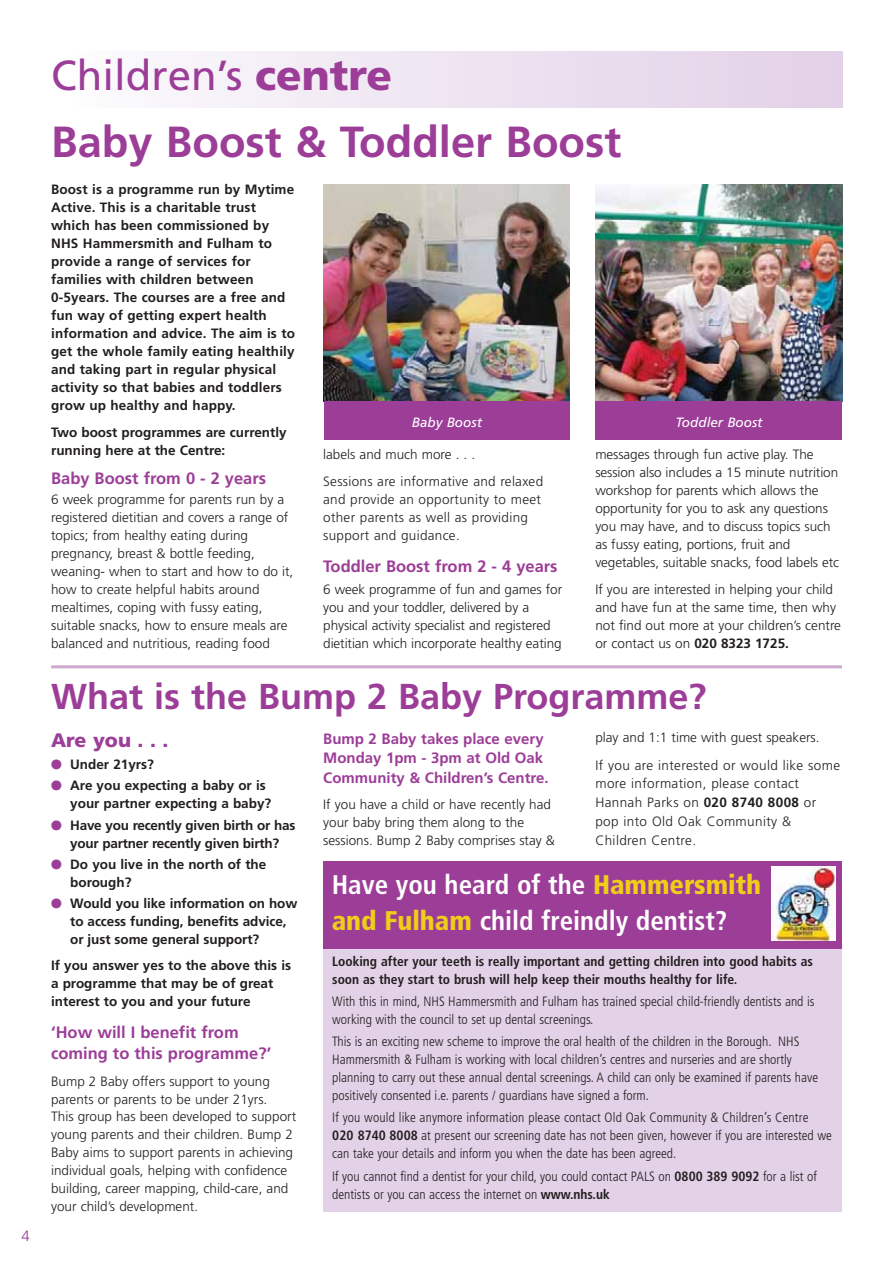
<style>
.page{position:relative;width:893px;height:1263px;background:#fff}
.page>*{position:absolute;margin:0;border:0;box-sizing:border-box;transform-origin:0 0}
.t1{font:700 43.5px "Frutiger";color:#9c3d97}
.t2{font:42px "Frutiger";color:#9c3d97}
.t3{font:700 36px "Frutiger";color:#9c3d97}
.t4{font:700 condensed 27px/36px "Frutiger";color:#fff}
.t5{font:900 19.5px "Frutiger";color:#9c3d97}
.t6{font:700 16.5px/21px "Frutiger";color:#9c3d97}
.t7{font:700 15px/19.5px "Frutiger";color:#9c3d97}
.t8{font:300 15px "Frutiger";color:#9c3d97}
.t9{font:300 13.5px/18px "Frutiger";color:#221e1f}
.t10{font:300 condensed 13.5px/18px "Frutiger";color:#221e1f}
.t11{font:700 13.5px/18px "Frutiger";color:#221e1f}
.t12{font:700 condensed 13.5px/18px "Frutiger";color:#221e1f}
.t13{font:300 13.5px/18px "Frutiger";letter-spacing:.02em;color:#221e1f}
.t14{font:300 13.5px/18.8px "Frutiger";letter-spacing:.03em;color:#221e1f}
.t15{font:italic 13.5px "Frutiger";color:#fff}
.s1{font-weight:900}
.s2{font-weight:700}
.s3{color:#9c3d97}
.s4{font-weight:900;color:#efce1a}
</style>
<div class="page">
<hr style="left:51px;top:665px;width:791px;height:3px;background:#cda9cf">
<img style="left:323px;top:184px;width:247px;height:218px">
<div style="left:51px;top:51px;width:791px;height:56px;background:linear-gradient(to right,#fcfcfe,#e2d0e6)"></div>
<div style="left:323px;top:946px;width:519px;height:266px;background:#e3d1e7"></div>
<div style="left:323px;top:861px;width:519px;height:88px;background:#9c3d97"></div>
<img style="left:771px;top:867px;width:64px;height:74px">
<img style="left:595px;top:184px;width:247px;height:218px">
<div style="left:324px;top:402px;width:246px;height:38px;background:#9c3d97"></div>
<div style="left:595px;top:402px;width:247px;height:38px;background:#9c3d97"></div>
<p class="t8" style="left:21px;top:1230px;width:10px">4</p>
<h2 class="t2" style="left:51px;top:59px;width:342px">Children’s <span class="s1">centre</span></h2>
<h1 class="t1" style="left:51px;top:125px;width:572px">Baby Boost &amp; Toddler Boost</h1>
<p class="t11" style="left:51px;top:182px;width:245px">Boost is a programme run by Mytime Active. This is a charitable trust which has been commissioned by NHS Hammersmith and Fulham to provide a range of services for families with children between 0-5years. The courses are a free and fun way of getting expert health information and advice. The aim is to get the whole family eating healthily and taking part in regular physical activity so that babies and toddlers grow up healthy and happy.</p>
<p class="t11" style="left:51px;top:424px;width:237px">Two boost programmes are currently running here at the Centre:</p>
<p class="t6" style="left:51px;top:469px;width:217px">Baby Boost from 0 - 2 years</p>
<p class="t9" style="left:51px;top:492px;width:244px">6 week programme for parents run by a registered dietitian and covers a range of topics; from healthy eating during pregnancy, breast &amp; bottle feeding, weaning- when to start and how to do it, how to create helpful habits around mealtimes, coping with fussy eating, suitable snacks, how to ensure meals are balanced and nutritious, reading food</p>
<p class="t15" style="left:412px;top:417px;width:72px">Baby Boost</p>
<p class="t15" style="left:675px;top:417px;width:89px">Toddler Boost</p>
<p class="t9" style="left:595px;top:446px;width:245px">messages through fun active play. The session also includes a 15 minute nutrition workshop for parents which allows the opportunity for you to ask any questions you may have, and to discuss topics such as fussy eating, portions, fruit and vegetables, suitable snacks, food labels etc</p>
<p class="t9" style="left:595px;top:581px;width:247px">If you are interested in helping your child and have fun at the same time, then why not find out more at your children’s centre or contact us on <span class="s2">020 8323 1725.</span></p>
<h3 class="t3" style="left:51px;top:682px;width:657px">What is the Bump 2 Baby Programme?</h3>
<h3 class="t5" style="left:51px;top:732px;width:119px">Are you . . .</h3>
<p class="t11" style="left:51px;top:757px;width:104px"><span class="s3">●</span> Under 21yrs?</p>
<p class="t11" style="left:70px;top:778px;width:202px;text-indent:-19px"><span class="s3">●</span> Are you expecting a baby or is your partner expecting a baby?</p>
<p class="t11" style="left:51px;top:817px;width:246px;text-align:center"><span class="s3">●</span> Have you recently given birth or has your partner recently given birth?</p>
<p class="t11" style="left:70px;top:856px;width:198px;text-indent:-19px"><span class="s3">●</span> Do you live in the north of the borough?</p>
<p class="t11" style="left:70px;top:895px;width:229px;text-indent:-19px"><span class="s3">●</span> Would you like information on how to access funding, benefits advice, or just some general support?</p>
<p class="t11" style="left:51px;top:958px;width:241px">If you answer yes to the above this is a programme that may be of great interest to you and your future</p>
<p class="t6" style="left:51px;top:1023px;width:222px">‘How will I benefit from coming to this programme?’</p>
<p class="t9" style="left:51px;top:1073px;width:247px">Bump 2 Baby offers support to young parents or parents to be under 21yrs.<br>This group has been developed to support young parents and their children. Bump 2<br>Baby aims to support parents in achieving individual goals, helping with confidence building, career mapping, child-care, and your child’s development.</p>
<p class="t13" style="left:323px;top:442px;width:221px;line-height:26.5px">labels and much more . . .<br>Sessions are informative and relaxed</p>
<p class="t13" style="left:323px;top:491px;width:219px">and provide an opportunity to meet other parents as well as providing support and guidance.</p>
<p class="t6" style="left:323px;top:557px;width:236px">Toddler Boost from 2 - 4 years</p>
<p class="t9" style="left:323px;top:582px;width:240px">6 week programme of fun and games for you and your toddler, delivered by a physical activity specialist and registered dietitian which incorporate healthy eating</p>
<p class="t9" style="left:595px;top:725px;width:246px;line-height:27.3px">play and 1:1 time with guest speakers.<br>If you are interested or would like some</p>
<p class="t14" style="left:595px;top:775px;width:222px">more information, please contact<br>Hannah Parks on <span class="s2">020 8740 8008</span> or pop into Old Oak Community &amp;<br>Children Centre.</p>
<p class="t7" style="left:323px;top:730px;width:227px">Bump 2 Baby takes place every<br>Monday 1pm - 3pm at Old Oak<br>Community &amp; Children’s Centre.</p>
<p class="t9" style="left:323px;top:796px;width:233px">If you have a child or have recently had your baby bring them along to the sessions. Bump 2 Baby comprises stay &amp;</p>
<h3 class="t4" style="left:332px;top:869px;width:431px">Have you heard of the <span class="s4">Hammersmith and Fulham</span> child freindly dentist?</h3>
<p class="t12" style="left:332px;top:953px;width:482px">Looking after your teeth is really important and getting children into good habits as soon as they start to brush will help keep their mouths healthy for life.</p>
<p class="t10" style="left:332px;top:993px;width:484px">With this in mind, NHS Hammersmith and Fulham has trained special child-friendly dentists and is working with the council to set up dental screenings.</p>
<p class="t10" style="left:332px;top:1034px;width:487px">This is an exciting new scheme to improve the oral health of the children in the Borough. NHS Hammersmith &amp; Fulham is working with local children’s centres and nurseries and are shortly planning to carry out these annual dental screenings. A child can only be examined if parents have positively consented i.e. parents / guardians have signed a form.</p>
<p class="t10" style="left:332px;top:1110px;width:501px">If you would like anymore information please contact Old Oak Community &amp; Children’s Centre<br><span class="s2">020 8740 8008</span> at present our screening date has not been given, however if you are interested we can take your details and inform you when the date has been agreed.</p>
<p class="t10" style="left:332px;top:1168px;width:486px">If you cannot find a dentist for your child, you could contact PALS on <span class="s2">0800 389 9092</span> for a list of dentists or you can access the internet on <span class="s2">www.nhs.uk</span></p>
</div>
